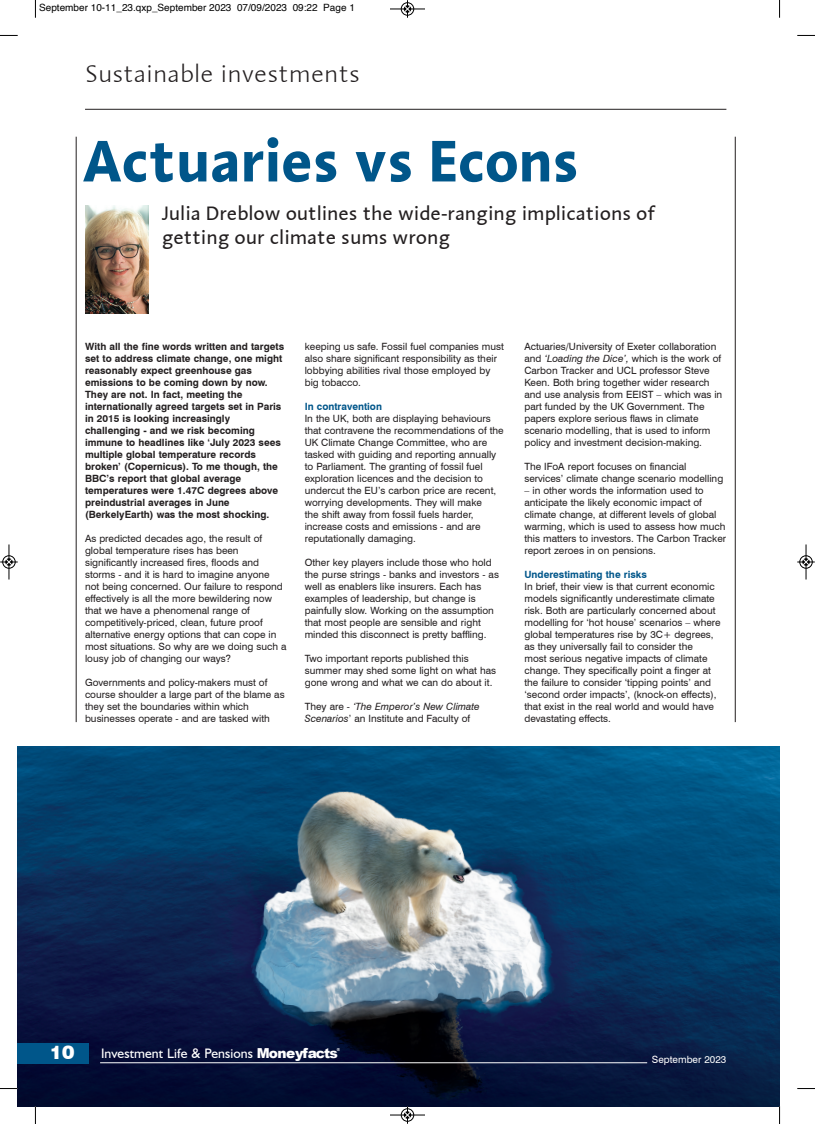
<style>
.page{position:relative;width:815px;height:1124px;background:#fff}
.page>*{position:absolute;margin:0;border:0;box-sizing:border-box;transform-origin:0 0}
.t1{font:700 60px "Linotype Aroma";color:#00568a}
.t2{font:300 25px "Linotype Aroma";color:#231f20}
.t3{font:20px/24.1px "Linotype Aroma";letter-spacing:-.005em;color:#231f20}
.t4{font:900 18.75px "Swiss 721 BT";color:#fff}
.t5{font:13.75px "Humanist 521 BT";letter-spacing:.005em;color:#fff}
.t6{font:10px/12px "Swiss 721 BT";color:#231f20}
.t7{font:700 10px/12px "Swiss 721 BT";color:#231f20}
.t8{font:10px "Helvetica";color:#000}
.t9{font:700 10px "Swiss 721 BT";color:#00568a}
.t10{font:10px "Swiss 721 BT";color:#fff}
.t11{font:900 4.12px "Arial";color:#fff}
.s1{font-style:italic}
.s2{font-family:"Arial";font-weight:900}
</style>
<div class="page">
<img style="left:18px;top:746px;width:762px;height:360px">
<div style="left:18px;top:1042px;width:71px;height:21px;background:#00568a"></div>
<hr style="left:100px;top:1062px;width:547px;height:1px;background:#fff">
<img style="left:85px;top:205px;width:64px;height:108px">
<hr style="left:76px;top:137px;width:1px;height:585px;background:#231f20">
<hr style="left:735px;top:137px;width:1px;height:585px;background:#231f20">
<hr style="left:85px;top:109px;width:641px;height:1px;background:#231f20">
<svg style="left:35px;top:0;width:1px;height:18px"></svg>
<svg style="left:0;top:35px;width:18px;height:1px"></svg>
<svg style="left:779px;top:0;width:1px;height:18px"></svg>
<svg style="left:797px;top:35px;width:18px;height:1px"></svg>
<svg style="left:35px;top:1106px;width:1px;height:17px"></svg>
<svg style="left:0;top:1087px;width:18px;height:2px"></svg>
<svg style="left:779px;top:1106px;width:1px;height:17px"></svg>
<svg style="left:797px;top:1088px;width:18px;height:1px"></svg>
<div style="left:401px;top:2px;width:13px;height:14px;border:1px solid #fff;border-radius:50%"></div>
<hr style="left:390px;top:9px;width:35px;height:1px;background:#000">
<div style="left:401px;top:3px;width:13px;height:12px;border:1px solid #000;border-radius:50%"></div>
<svg style="left:404px;top:0;width:7px;height:18px"></svg>
<hr style="left:390px;top:1114px;width:35px;height:1px;background:#000">
<div style="left:401px;top:1108px;width:13px;height:13px;border:1px solid #000;border-radius:50%"></div>
<svg style="left:404px;top:1106px;width:7px;height:17px"></svg>
<div style="left:2px;top:555px;width:14px;height:13px;border:1px solid #fff;border-radius:50%"></div>
<hr style="left:9px;top:544px;width:1px;height:35px;background:#000">
<div style="left:3px;top:555px;width:12px;height:13px;border:1px solid #000;border-radius:50%"></div>
<svg style="left:0;top:558px;width:18px;height:7px"></svg>
<div style="left:799px;top:555px;width:14px;height:13px;border:1px solid #fff;border-radius:50%"></div>
<hr style="left:806px;top:544px;width:1px;height:35px;background:#000">
<div style="left:800px;top:555px;width:12px;height:13px;border:1px solid #000;border-radius:50%"></div>
<svg style="left:797px;top:558px;width:18px;height:7px"></svg>
<p class="t8" style="left:39px;top:4px;width:317px">September 10-11_23.qxp_September 2023 07/09/2023 09:22 Page 1</p>
<p class="t2" style="left:85px;top:58px;width:277px">Sustainable investments</p>
<p class="t1" style="left:82px;top:121px;width:498px">Actuaries vs Econs</p>
<p class="t3" style="left:162px;top:201px;width:495px">Julia Dreblow outlines the wide-ranging implications of getting our climate sums wrong</p>
<p class="t7" style="left:85px;top:340px;width:201px">With all the fine words written and targets set to address climate change, one might reasonably expect greenhouse gas emissions to be coming down by now.<br>They are not. In fact, meeting the internationally agreed targets set in Paris in 2015 is looking increasingly challenging - and we risk becoming immune to headlines like ‘July 2023 sees multiple global temperature records broken’ (Copernicus). To me though, the BBC’s report that global average temperatures were 1.47C degrees above preindustrial averages in June (BerkelyEarth) was the most shocking.</p>
<p class="t6" style="left:85px;top:532px;width:203px">As predicted decades ago, the result of global temperature rises has been significantly increased fires, floods and storms - and it is hard to imagine anyone<br>not being concerned. Our failure to respond effectively is all the more bewildering now that we have a phenomenal range of competitively-priced, clean, future proof alternative energy options that can cope in most situations. So why are we doing such a lousy job of changing our ways?</p>
<p class="t6" style="left:85px;top:676px;width:201px">Governments and policy-makers must of course shoulder a large part of the blame as they set the boundaries within which businesses operate - and are tasked with</p>
<p class="t6" style="left:305px;top:340px;width:201px">keeping us safe. Fossil fuel companies must also share significant responsibility as their lobbying abilities rival those employed by big tobacco.</p>
<p class="t9" style="left:305px;top:400px;width:79px">In contravention</p>
<p class="t6" style="left:305px;top:412px;width:200px">In the UK, both are displaying behaviours that contravene the recommendations of the UK Climate Change Committee, who are tasked with guiding and reporting annually to Parliament. The granting of fossil fuel exploration licences and the decision to undercut the EU’s carbon price are recent, worrying developments. They will make</p>
<p class="t6" style="left:305px;top:508px;width:178px">the shift away from fossil fuels harder, increase costs and emissions - and are reputationally damaging.</p>
<p class="t6" style="left:305px;top:556px;width:196px">Other key players include those who hold the purse strings - banks and investors - as well as enablers like insurers. Each has examples of leadership, but change is painfully slow. Working on the assumption that most people are sensible and right minded this disconnect is pretty baffling.</p>
<p class="t6" style="left:305px;top:652px;width:193px">Two important reports published this summer may shed some light on what has gone wrong and what we can do about it.</p>
<p class="t6" style="left:305px;top:700px;width:177px">They are - <span class="s1">‘The Emperor’s New Climate<br>Scenarios</span>’ an Institute and Faculty of</p>
<p class="t6" style="left:524px;top:340px;width:199px">Actuaries/University of Exeter collaboration and <span class="s1">‘Loading the Dice’,</span> which is the work of Carbon Tracker and UCL professor Steve Keen. Both bring together wider research and use analysis from EEIST – which was in part funded by the UK Government. The papers explore serious flaws in climate scenario modelling, that is used to inform policy and investment decision-making.</p>
<p class="t6" style="left:524px;top:460px;width:200px">The IFoA report focuses on financial services’ climate change scenario modelling</p>
<p class="t6" style="left:524px;top:484px;width:203px">– in other words the information used to anticipate the likely economic impact of climate change, at different levels of global warming, which is used to assess how much this matters to investors. The Carbon Tracker report zeroes in on pensions.</p>
<p class="t9" style="left:524px;top:568px;width:124px">Underestimating the risks</p>
<p class="t6" style="left:524px;top:580px;width:198px">In brief, their view is that current economic models significantly underestimate climate risk. Both are particularly concerned about modelling for ‘hot house’ scenarios – where global temperatures rise by 3C+ degrees, as they universally fail to consider the</p>
<p class="t6" style="left:524px;top:652px;width:194px">most serious negative impacts of climate change. They specifically point a finger at the failure to consider ‘tipping points’ and ‘second order impacts’, (knock-on effects), that exist in the real world and would have devastating effects.</p>
<p class="t4" style="left:50px;top:1041px;width:26px">10</p>
<p class="t5" style="left:101px;top:1044px;width:238px">Investment Life &amp; Pensions <span class="s2">Moneyfacts</span></p>
<p class="t11" style="left:337px;top:1046px;width:5px">®</p>
<p class="t10" style="left:652px;top:1053px;width:76px">September 2023</p>
</div>
